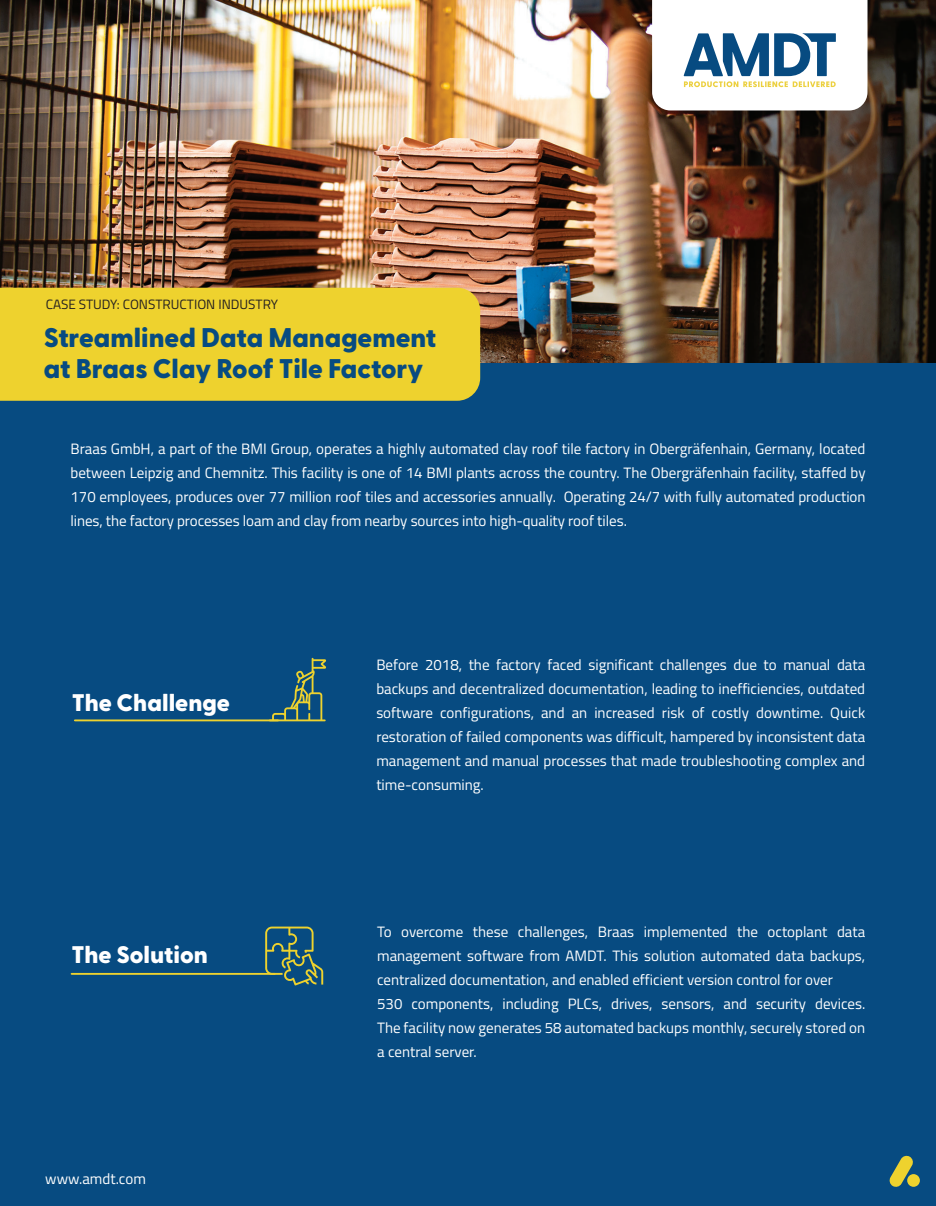
<style>
.page{position:relative;width:936px;height:1206px;background:#fff}
.page>*{position:absolute;margin:0;border:0;box-sizing:border-box;transform-origin:0 0}
.t1{font:800 27px/31.5px "Greycliff CF";color:#074b81}
.t2{font:800 24px "Greycliff CF";color:#fff}
.t3{font:15px/24px "Titillium Web";color:#fff;text-align:justify}
.t4{font:13.5px "Titillium Web";color:#231f20}
</style>
<div class="page">
<img style="left:0;top:0;width:935px;height:363px">
<div style="left:0;top:363px;width:935px;height:842px;background:#074b81"></div>
<div style="left:906px;top:1173px;width:13px;height:13px;background:#eed22e;border-radius:50%"></div>
<svg style="left:889px;top:1155px;width:24px;height:32px"></svg>
<svg style="left:272px;top:657px;width:54px;height:64px"></svg>
<svg style="left:265px;top:926px;width:58px;height:59px"></svg>
<hr style="left:75px;top:719px;width:203px;height:2px;background:#eed22e">
<hr style="left:71px;top:972px;width:204px;height:2px;background:#eed22e">
<div style="left:0;top:287px;width:480px;height:113px;background:#eed22e"></div>
<svg style="left:651px;top:0;width:216px;height:110px"></svg>
<p class="t4" style="left:46px;top:294px;width:234px">CASE STUDY: CONSTRUCTION INDUSTRY</p>
<h1 class="t1" style="left:44px;top:320px;width:393px">Streamlined Data Management at Braas Clay Roof Tile Factory</h1>
<p class="t3" style="left:70px;top:436px;width:796px">Braas GmbH, a part of the BMI Group, operates a highly automated clay roof tile factory in Obergräfenhain, Germany, located between Leipzig and Chemnitz. This facility is one of 14 BMI plants across the country. The Obergräfenhain facility, staffed by 170 employees, produces over 77 million roof tiles and accessories annually. Operating 24/7 with fully automated production lines, the factory processes loam and clay from nearby sources into high-quality roof tiles.</p>
<h2 class="t2" style="left:72px;top:684px;width:160px">The Challenge</h2>
<h2 class="t2" style="left:71px;top:935px;width:138px">The Solution</h2>
<p class="t3" style="left:45px;top:1165px;width:102px">www.amdt.com</p>
<p class="t3" style="left:376px;top:651px;width:490px">Before 2018, the factory faced significant challenges due to manual data backups and decentralized documentation, leading to inefficiencies, outdated software configurations, and an increased risk of costly downtime. Quick restoration of failed components was difficult, hampered by inconsistent data management and manual processes that made troubleshooting complex and time-consuming.</p>
<p class="t3" style="left:377px;top:919px;width:489px;text-align:left">To overcome these challenges, Braas implemented the octoplant data management software from AMDT. This solution automated data backups, centralized documentation, and enabled efficient version control for over<br>530 components, including PLCs, drives, sensors, and security devices.<br>The facility now generates 58 automated backups monthly, securely stored on a central server.</p>
</div>
